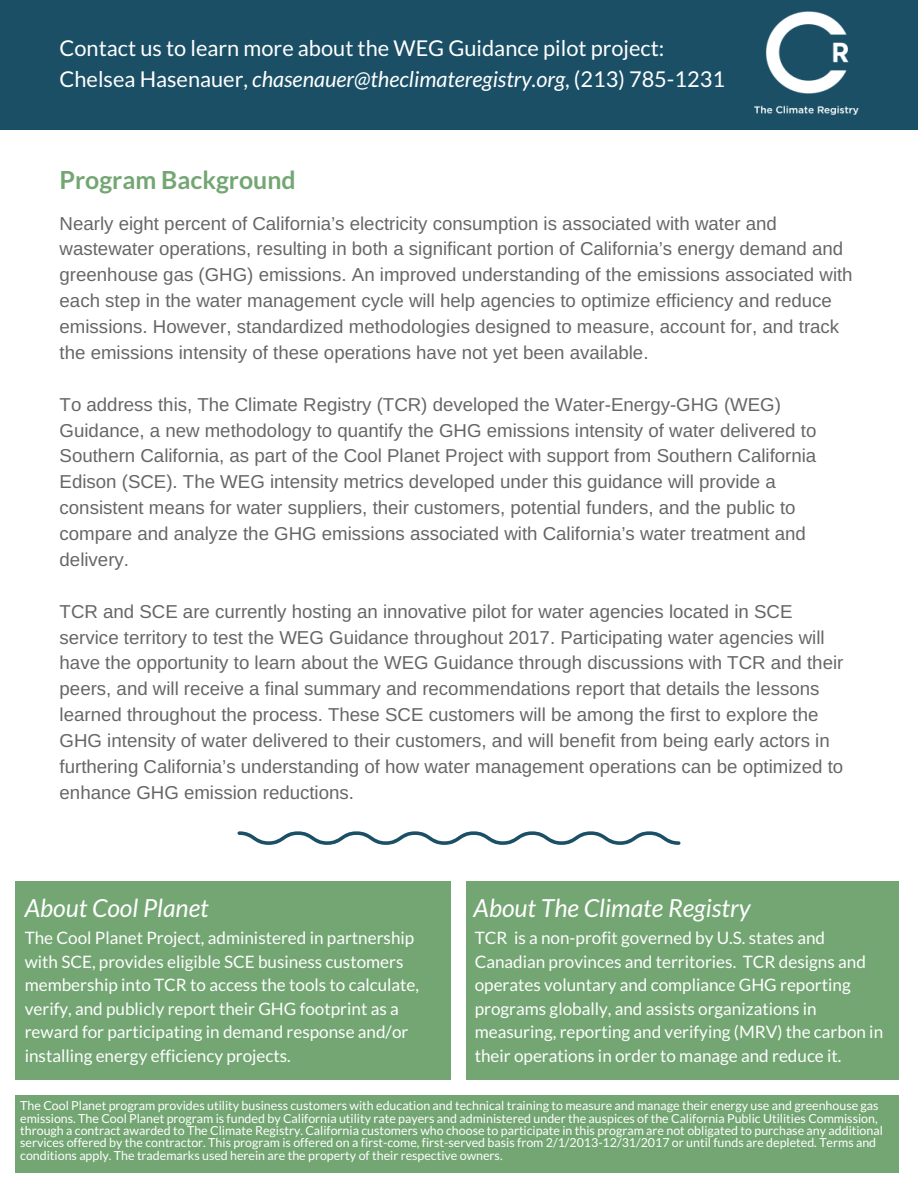
<style>
.page{position:relative;width:918px;height:1188px;background:#fff}
.page>*{position:absolute;margin:0;border:0;box-sizing:border-box;transform-origin:0 0}
.t1{font:italic 24.9px "Lato";color:#fff}
.t2{font:700 24.9px "Lato";color:#73a673}
.t3{font:21.75px/30.3px "Lato";color:#fff}
.t4{font:18.75px/25.8px "Arimo";color:#666}
.t5{font:17.1px/23.7px "Lato";color:#fff}
.t6{font:12.45px/12.3px "Lato";color:#fff}
.s1{font-style:italic}
</style>
<div class="page">
<div style="left:16px;top:881px;width:883px;height:291px;background:#73a673"></div>
<div style="left:451px;top:875px;width:15px;height:212px;background:#fff"></div>
<div style="left:7px;top:1080px;width:909px;height:15px;background:#fff"></div>
<div style="left:0;top:0;width:918px;height:129px;background:#1a4f66"></div>
<img style="left:755px;top:11px;width:103px;height:104px">
<svg style="left:238px;top:831px;width:442px;height:14px"></svg>
<p class="t3" style="left:60px;top:33px;width:667px">Contact us to learn more about the WEG Guidance pilot project:<br>Chelsea Hasenauer, <span class="s1">chasenauer@theclimateregistry.org</span>, (213) 785-1231</p>
<h1 class="t2" style="left:60px;top:164px;width:238px">Program Background</h1>
<p class="t4" style="left:60px;top:210px;width:795px">Nearly eight percent of California’s electricity consumption is associated with water and wastewater operations, resulting in both a significant portion of California’s energy demand and greenhouse gas (GHG) emissions. An improved understanding of the emissions associated with each step in the water management cycle will help agencies to optimize efficiency and reduce emissions. However, standardized methodologies designed to measure, account for, and track the emissions intensity of these operations have not yet been available.</p>
<p class="t4" style="left:60px;top:391px;width:758px">To address this, The Climate Registry (TCR) developed the Water-Energy-GHG (WEG)<br>Guidance, a new methodology to quantify the GHG emissions intensity of water delivered to Southern California, as part of the Cool Planet Project with support from Southern California Edison (SCE). The WEG intensity metrics developed under this guidance will provide a consistent means for water suppliers, their customers, potential funders, and the public to compare and analyze the GHG emissions associated with California’s water treatment and delivery.</p>
<p class="t4" style="left:60px;top:598px;width:785px">TCR and SCE are currently hosting an innovative pilot for water agencies located in SCE service territory to test the WEG Guidance throughout 2017. Participating water agencies will have the opportunity to learn about the WEG Guidance through discussions with TCR and their peers, and will receive a final summary and recommendations report that details the lessons learned throughout the process. These SCE customers will be among the first to explore the GHG intensity of water delivered to their customers, and will benefit from being early actors in furthering California’s understanding of how water management operations can be optimized to enhance GHG emission reductions.</p>
<h1 class="t1" style="left:25px;top:892px;width:185px">About Cool Planet</h1>
<h1 class="t1" style="left:474px;top:892px;width:278px">About The Climate Registry</h1>
<p class="t5" style="left:25px;top:925px;width:396px">The Cool Planet Project, administered in partnership with SCE, provides eligible SCE business customers membership into TCR to access the tools to calculate, verify, and publicly report their GHG footprint as a reward for participating in demand response and/or installing energy efficiency projects.</p>
<p class="t5" style="left:475px;top:925px;width:410px">TCR is a non-profit governed by U.S. states and Canadian provinces and territories. TCR designs and operates voluntary and compliance GHG reporting programs globally, and assists organizations in measuring, reporting and verifying (MRV) the carbon in their operations in order to manage and reduce it.</p>
<p class="t6" style="left:20px;top:1099px;width:864px">The Cool Planet program provides utility business customers with education and technical training to measure and manage their energy use and greenhouse gas emissions. The Cool Planet program is funded by California utility rate payers and administered under the auspices of the California Public Utilities Commission, through a contract awarded to The Climate Registry. California customers who choose to participate in this program are not obligated to purchase any additional services offered by the contractor. This program is offered on a first-come, first-served basis from 2/1/2013-12/31/2017 or until funds are depleted. Terms and conditions apply. The trademarks used herein are the property of their respective owners.</p>
</div>
